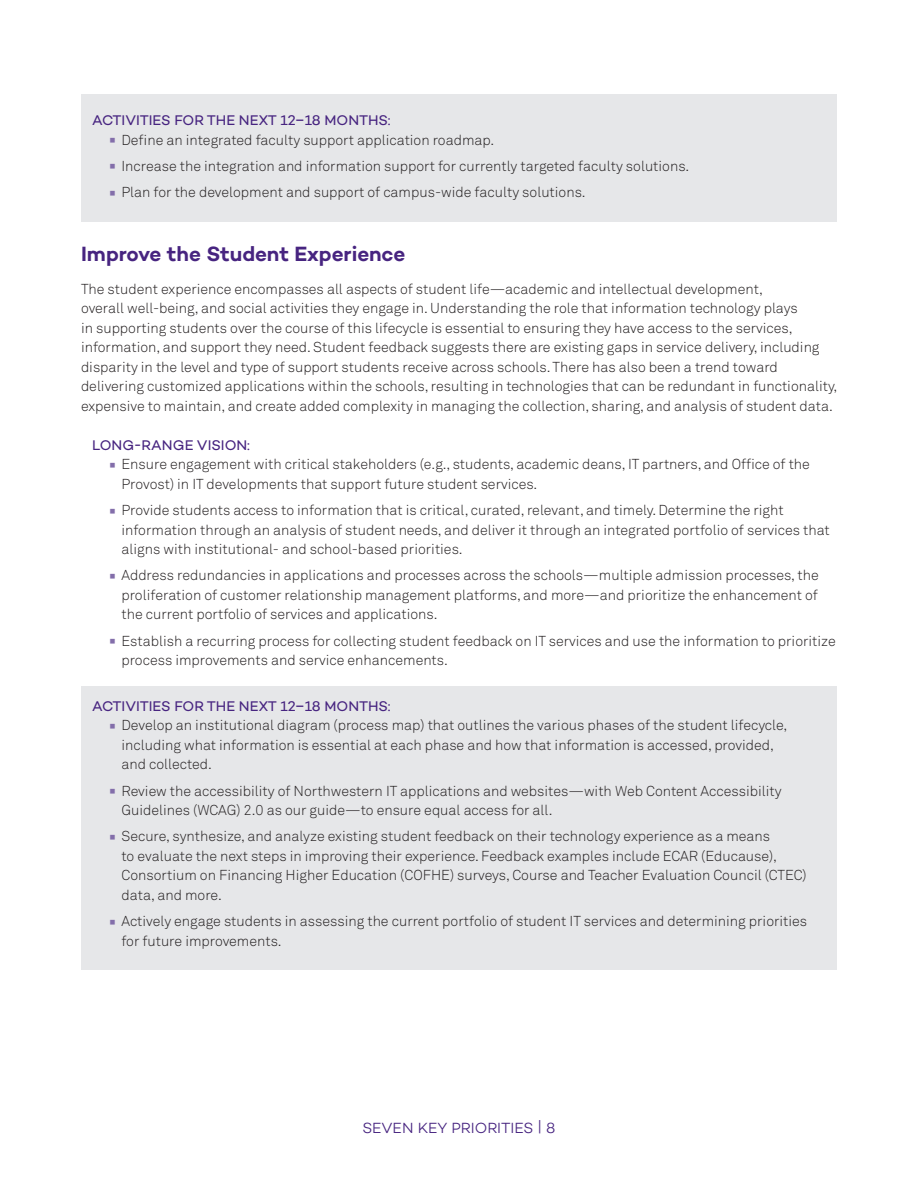
<style>
.page{position:relative;width:918px;height:1188px;background:#fff}
.page>*{position:absolute;margin:0;border:0;box-sizing:border-box;transform-origin:0 0}
.SOD_Subheaders{font:600 21px "Campton";letter-spacing:-.005em;color:#472480}
.t1{font:300 15px "Campton";letter-spacing:-.005em;color:#472480}
.SOD_Bullets{font:300 14.25px/19.5px "Akkurat Pro";color:#231f20}
.SOD_text{font:300 14.25px/19.5px "Akkurat Pro";color:#231f20}
.SOD_Long-Range{font:14.25px "Campton";letter-spacing:-.005em;color:#472480}
.s1{font-weight:700;font-size:30px;color:#836eaa}
</style>
<div class="page">
<div style="left:81px;top:94px;width:756px;height:128px;background:#e6e7e9"></div>
<div style="left:81px;top:687px;width:756px;height:283px;background:#e6e7e9"></div>
<p class="SOD_Long-Range" style="left:92px;top:111px;width:300px">ACTIVITIES FOR THE NEXT 12–18 MONTHS:</p>
<p class="SOD_Bullets" style="left:108px;top:130px;width:388px"><span class="s1">·</span> Define an integrated faculty support application roadmap.</p>
<p class="SOD_Bullets" style="left:108px;top:156px;width:583px"><span class="s1">·</span> Increase the integration and information support for currently targeted faculty solutions.</p>
<p class="SOD_Bullets" style="left:108px;top:182px;width:479px"><span class="s1">·</span> Plan for the development and support of campus-wide faculty solutions.</p>
<p class="SOD_Subheaders" style="left:81px;top:240px;width:326px">Improve the Student Experience</p>
<p class="SOD_text" style="left:81px;top:279px;width:758px">The student experience encompasses all aspects of student life—academic and intellectual development,<br>overall well-being, and social activities they engage in. Understanding the role that information technology plays<br>in supporting students over the course of this lifecycle is essential to ensuring they have access to the services, information, and support they need. Student feedback suggests there are existing gaps in service delivery, including disparity in the level and type of support students receive across schools. There has also been a trend toward delivering customized applications within the schools, resulting in technologies that can be redundant in functionality, expensive to maintain, and create added complexity in managing the collection, sharing, and analysis of student data.</p>
<p class="SOD_Long-Range" style="left:92px;top:436px;width:159px">LONG-RANGE VISION:</p>
<p class="SOD_Bullets" style="left:122px;top:455px;width:690px;text-indent:-14px"><span class="s1">·</span> Ensure engagement with critical stakeholders (e.g., students, academic deans, IT partners, and Office of the<br>Provost) in IT developments that support future student services.</p>
<p class="SOD_Bullets" style="left:122px;top:500px;width:710px;text-indent:-14px"><span class="s1">·</span> Provide students access to information that is critical, curated, relevant, and timely. Determine the right information through an analysis of student needs, and deliver it through an integrated portfolio of services that aligns with institutional- and school-based priorities.</p>
<p class="SOD_Bullets" style="left:122px;top:566px;width:699px;text-align:justify;text-indent:-14px"><span class="s1">·</span> Address redundancies in applications and processes across the schools—multiple admission processes, the proliferation of customer relationship management platforms, and more—and prioritize the enhancement of the current portfolio of services and applications.</p>
<p class="SOD_Bullets" style="left:122px;top:631px;width:716px;text-indent:-14px"><span class="s1">·</span> Establish a recurring process for collecting student feedback on IT services and use the information to prioritize process improvements and service enhancements.</p>
<p class="SOD_Long-Range" style="left:92px;top:697px;width:300px">ACTIVITIES FOR THE NEXT 12–18 MONTHS:</p>
<p class="SOD_Bullets" style="left:122px;top:716px;width:667px;text-indent:-14px"><span class="s1">·</span> Develop an institutional diagram (process map) that outlines the various phases of the student lifecycle, including what information is essential at each phase and how that information is accessed, provided, and collected.</p>
<p class="SOD_Bullets" style="left:122px;top:781px;width:662px;text-indent:-14px"><span class="s1">·</span> Review the accessibility of Northwestern IT applications and websites—with Web Content Accessibility<br>Guidelines (WCAG) 2.0 as our guide—to ensure equal access for all.</p>
<p class="SOD_Bullets" style="left:122px;top:827px;width:687px;text-indent:-14px"><span class="s1">·</span> Secure, synthesize, and analyze existing student feedback on their technology experience as a means<br>to evaluate the next steps in improving their experience. Feedback examples include ECAR (Educause), Consortium on Financing Higher Education (COFHE) surveys, Course and Teacher Evaluation Council (CTEC) data, and more.</p>
<p class="SOD_Bullets" style="left:122px;top:911px;width:687px;text-indent:-14px"><span class="s1">·</span> Actively engage students in assessing the current portfolio of student IT services and determining priorities for future improvements.</p>
<p class="t1" style="left:362px;top:1119px;width:195px">SEVEN KEY PRIORITIES | 8</p>
</div>
